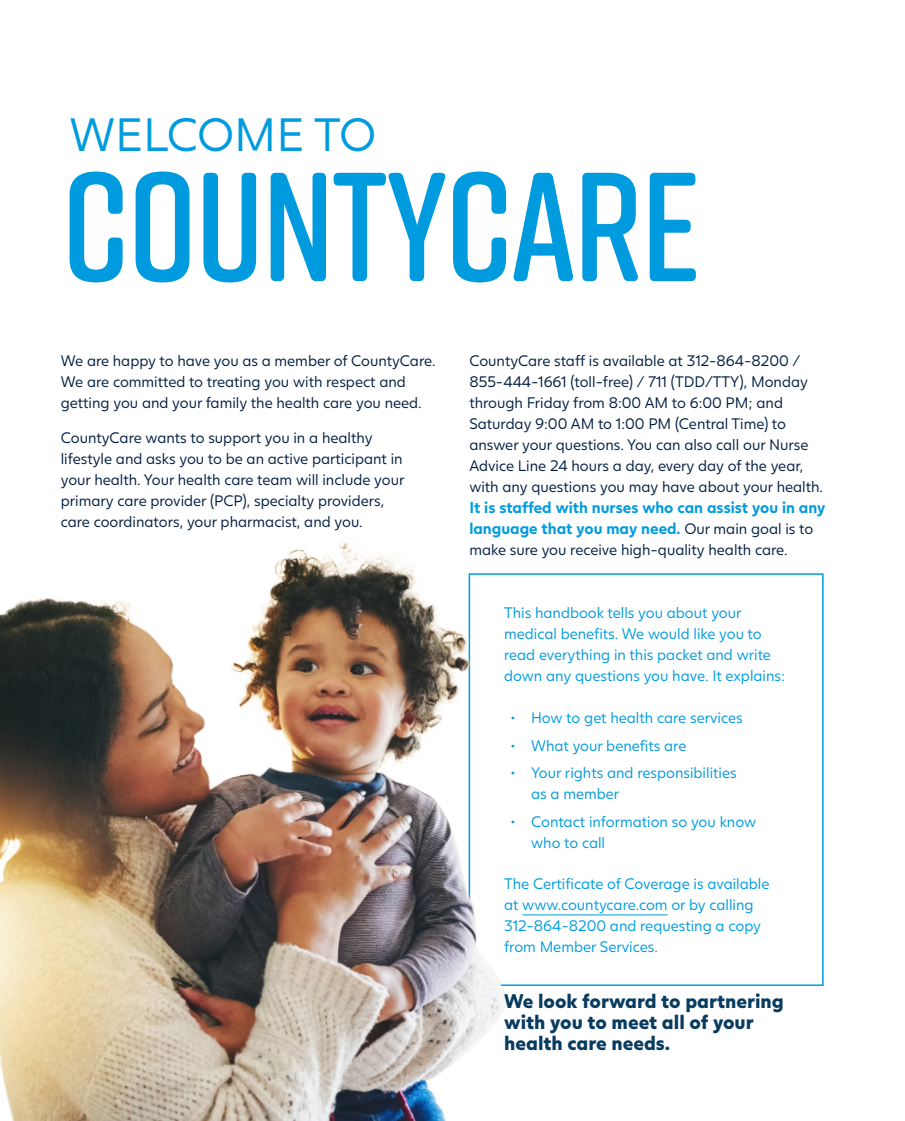
<style>
.page{position:relative;width:905px;height:1121px;background:#fff}
.page>*{position:absolute;margin:0;border:0;box-sizing:border-box;transform-origin:0 0}
.t1{font:600 154.8px "Rift Soft";letter-spacing:-.015em;color:#009bde}
.t2{font:46.05px "Juli Sans";color:#009bde}
.SUB_TITLE{font:900 19.5px/21px "Juli Sans";color:#083b60}
.BODYCOPY{font:700 15.75px/21px "Juli Sans";color:#009bde}
.BODYCOPY-2{font:15px/21px "Juli Sans";color:#001e41}
.body{font:15px/21px "Juli Sans";color:#009bde}
.s1{font-weight:400;font-size:15px;color:#001e41}
</style>
<div class="page">
<hr style="left:522px;top:914px;width:145px;height:1px;background:#009bde">
<img style="left:0;top:539px;width:548px;height:581px">
<p class="t2" style="left:70px;top:100px;width:308px">WELCOME TO</p>
<p class="t1" style="left:62px;top:117px;width:640px">COUNTYCARE</p>
<p class="BODYCOPY-2" style="left:61px;top:349px;width:376px">We are happy to have you as a member of CountyCare.<br>We are committed to treating you with respect and getting you and your family the health care you need.</p>
<p class="BODYCOPY-2" style="left:61px;top:426px;width:345px">CountyCare wants to support you in a healthy lifestyle and asks you to be an active participant in your health. Your health care team will include your primary care provider (PCP), specialty providers, care coordinators, your pharmacist, and you.</p>
<p class="BODYCOPY-2" style="left:469px;top:349px;width:355px">CountyCare staff is available at 312-864-8200 / 855-444-1661 (toll-free) / 711 (TDD/TTY), Monday through Friday from 8:00 AM to 6:00 PM; and Saturday 9:00 AM to 1:00 PM (Central Time) to answer your questions. You can also call our Nurse Advice Line 24 hours a day, every day of the year, with any questions you may have about your health.</p>
<p class="BODYCOPY" style="left:469px;top:495px;width:357px">It is staffed with nurses who can assist you in any language that you may need. <span class="s1">Our main goal is to</span></p>
<p class="BODYCOPY-2" style="left:469px;top:538px;width:320px">make sure you receive high-quality health care.</p>
<p class="body" style="left:504px;top:601px;width:282px">This handbook tells you about your medical benefits. We would like you to read everything in this packet and write down any questions you have. It explains:</p>
<p class="body" style="left:511px;top:706px;width:233px">• How to get health care services</p>
<p class="body" style="left:511px;top:733px;width:177px">• What your benefits are</p>
<p class="body" style="left:531px;top:761px;width:207px;text-indent:-20px">• Your rights and responsibilities as a member</p>
<p class="body" style="left:531px;top:810px;width:226px;text-indent:-20px">• Contact information so you know who to call</p>
<p class="body" style="left:504px;top:872px;width:267px">The Certificate of Coverage is available at www.countycare.com or by calling 312-864-8200 and requesting a copy from Member Services.</p>
<p class="SUB_TITLE" style="left:504px;top:988px;width:281px">We look forward to partnering with you to meet all of your health care needs.</p>
</div>
